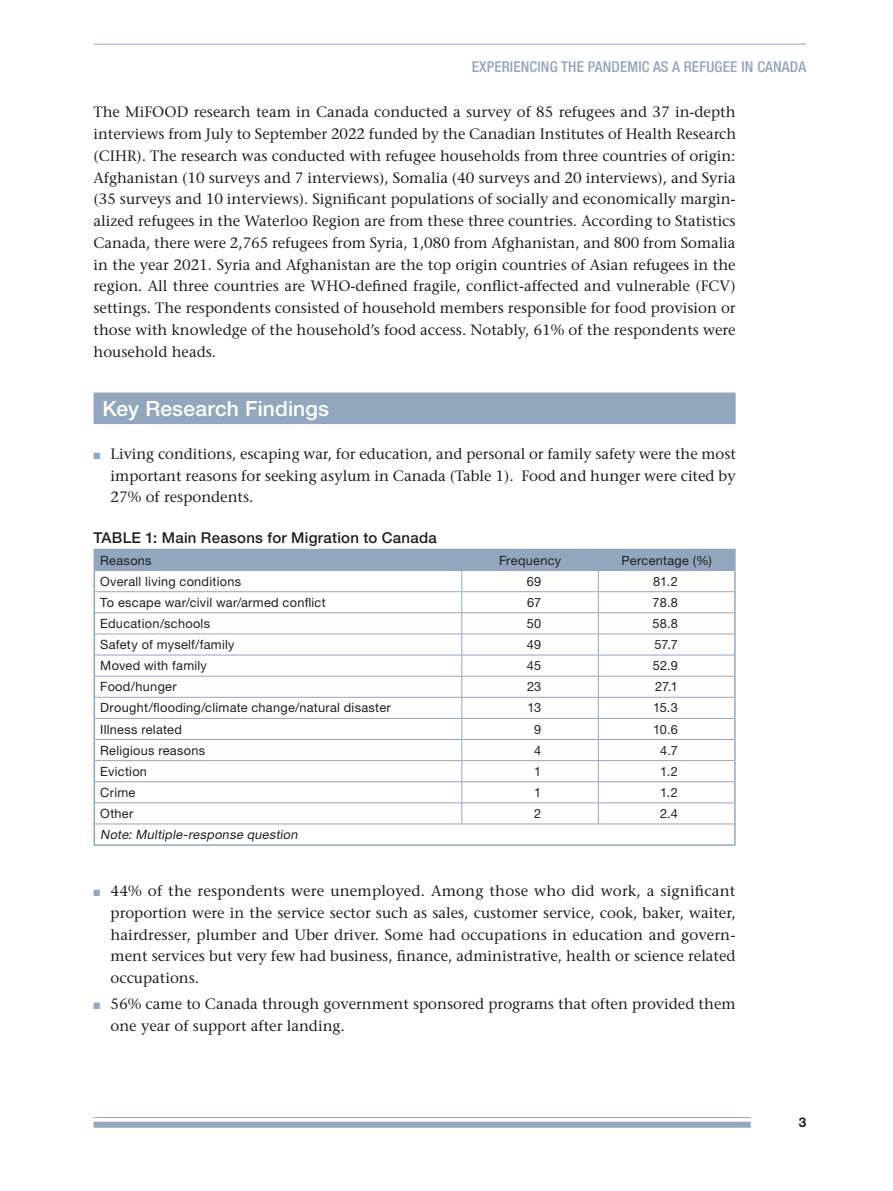
<style>
.page{position:relative;width:893px;height:1191px;background:#fff}
.page>*{position:absolute;margin:0;border:0;box-sizing:border-box;transform-origin:0 0}
.headA{font:500 21px "Helvetica Neue LT Std";letter-spacing:.01em;color:#fff}
.body{font:500 15px/21.8px "Stone Serif Std";color:#231f20;text-align:justify}
.t1{font:500 condensed 15px "Helvetica Neue LT Std";letter-spacing:.01em;color:#92a6be}
.TableHead{font:500 15px "Helvetica Neue LT Std";letter-spacing:.015em;color:#231f20}
.t2{font:700 13.5px "Helvetica Neue LT Std";color:#231f20}
.tableBody{font:12.75px "Helvetica Neue LT Std";letter-spacing:.02em;color:#231f20}
.tablebody7{font:12.75px "Helvetica Neue LT Std";color:#231f20}
.tablesource{font:italic 12.75px "Helvetica Neue LT Std";color:#231f20}
.s1{color:#92a6be}
</style>
<div class="page">
<div style="left:94px;top:1121px;width:657px;height:6px;background:#92a6be"></div>
<hr style="left:94px;top:1117px;width:657px;height:1px;background:#92a6be">
<hr style="left:94px;top:44px;width:712px;height:1px;background:#92a6be">
<div style="left:94px;top:392px;width:642px;height:32px;background:#92a6be"></div>
<hr style="left:598px;top:549px;width:138px;height:1px;background:#92a6be">
<hr style="left:734px;top:550px;width:2px;height:20px;background:#92a6be">
<hr style="left:734px;top:570px;width:2px;height:22px;background:#92a6be">
<hr style="left:734px;top:592px;width:2px;height:21px;background:#92a6be">
<hr style="left:734px;top:613px;width:2px;height:21px;background:#92a6be">
<hr style="left:734px;top:634px;width:2px;height:21px;background:#92a6be">
<hr style="left:734px;top:655px;width:2px;height:21px;background:#92a6be">
<hr style="left:734px;top:676px;width:2px;height:21px;background:#92a6be">
<hr style="left:734px;top:697px;width:2px;height:21px;background:#92a6be">
<hr style="left:734px;top:718px;width:2px;height:21px;background:#92a6be">
<hr style="left:734px;top:739px;width:2px;height:21px;background:#92a6be">
<hr style="left:734px;top:760px;width:2px;height:21px;background:#92a6be">
<hr style="left:734px;top:781px;width:2px;height:22px;background:#92a6be">
<hr style="left:734px;top:803px;width:2px;height:21px;background:#92a6be">
<hr style="left:734px;top:824px;width:2px;height:20px;background:#92a6be">
<hr style="left:94px;top:844px;width:368px;height:1px;background:#92a6be">
<hr style="left:462px;top:844px;width:136px;height:1px;background:#92a6be">
<hr style="left:598px;top:844px;width:138px;height:1px;background:#92a6be">
<svg style="left:94px;top:549px;width:641px;height:295px"></svg>
<hr style="left:95px;top:823px;width:367px;height:1px;background:#92a6be">
<hr style="left:462px;top:823px;width:136px;height:1px;background:#92a6be">
<hr style="left:598px;top:823px;width:136px;height:1px;background:#92a6be">
<p class="t1" style="left:472px;top:58px;width:336px">EXPERIENCING THE PANDEMIC AS A REFUGEE IN CANADA</p>
<p class="body" style="left:94px;top:101px;width:644px">The MiFOOD research team in Canada conducted a survey of 85 refugees and 37 in-depth interviews from July to September 2022 funded by the Canadian Institutes of Health Research (CIHR). The research was conducted with refugee households from three countries of origin:<br>Afghanistan (10 surveys and 7 interviews), Somalia (40 surveys and 20 interviews), and Syria (35 surveys and 10 interviews). Significant populations of socially and economically margin&shy;alized refugees in the Waterloo Region are from these three countries. According to Statistics Canada, there were 2,765 refugees from Syria, 1,080 from Afghanistan, and 800 from Somalia in the year 2021. Syria and Afghanistan are the top origin countries of Asian refugees in the region. All three countries are WHO-defined fragile, conflict-affected and vulnerable (FCV) settings. The respondents consisted of household members responsible for food provision or those with knowledge of the household’s food access. Notably, 61% of the respondents were household heads.</p>
<p class="headA" style="left:103px;top:396px;width:228px">Key Research Findings</p>
<p class="body" style="left:111px;top:443px;width:627px;text-indent:-17px"><span class="s1">■</span> Living conditions, escaping war, for education, and personal or family safety were the most important reasons for seeking asylum in Canada (Table 1). Food and hunger were cited by 27% of respondents.</p>
<p class="TableHead" style="left:94px;top:528px;width:345px">TABLE 1: Main Reasons for Migration to Canada</p>
<p class="tableBody" style="left:100px;top:552px;width:53px">Reasons</p>
<p class="tableBody" style="left:499px;top:552px;width:64px">Frequency</p>
<p class="tableBody" style="left:621px;top:552px;width:92px">Percentage (%)</p>
<p class="tableBody" style="left:100px;top:573px;width:142px">Overall living conditions</p>
<p class="tablebody7" style="left:527px;top:573px;width:16px">69</p>
<p class="tablebody7" style="left:653px;top:573px;width:26px">81.2</p>
<p class="tableBody" style="left:100px;top:594px;width:227px">To escape war/civil war/armed conflict</p>
<p class="tablebody7" style="left:527px;top:594px;width:16px">67</p>
<p class="tablebody7" style="left:653px;top:594px;width:27px">78.8</p>
<p class="tableBody" style="left:100px;top:616px;width:111px">Education/schools</p>
<p class="tablebody7" style="left:527px;top:616px;width:16px">50</p>
<p class="tablebody7" style="left:652px;top:616px;width:27px">58.8</p>
<p class="tableBody" style="left:100px;top:637px;width:136px">Safety of myself/family</p>
<p class="tablebody7" style="left:527px;top:637px;width:16px">49</p>
<p class="tablebody7" style="left:654px;top:637px;width:25px">57.7</p>
<p class="tableBody" style="left:100px;top:658px;width:108px">Moved with family</p>
<p class="tablebody7" style="left:527px;top:658px;width:16px">45</p>
<p class="tablebody7" style="left:653px;top:658px;width:27px">52.9</p>
<p class="tableBody" style="left:100px;top:679px;width:78px">Food/hunger</p>
<p class="tablebody7" style="left:527px;top:679px;width:16px">23</p>
<p class="tablebody7" style="left:655px;top:679px;width:24px">27.1</p>
<p class="tableBody" style="left:100px;top:700px;width:292px">Drought/flooding/climate change/natural disaster</p>
<p class="tablebody7" style="left:528px;top:700px;width:15px">13</p>
<p class="tablebody7" style="left:653px;top:700px;width:26px">15.3</p>
<p class="tableBody" style="left:100px;top:721px;width:83px">Illness related</p>
<p class="tablebody7" style="left:534px;top:721px;width:9px">9</p>
<p class="tablebody7" style="left:653px;top:721px;width:26px">10.6</p>
<p class="tableBody" style="left:100px;top:742px;width:106px">Religious reasons</p>
<p class="tablebody7" style="left:534px;top:742px;width:9px">4</p>
<p class="tablebody7" style="left:660px;top:742px;width:19px">4.7</p>
<p class="tableBody" style="left:100px;top:763px;width:48px">Eviction</p>
<p class="tablebody7" style="left:534px;top:763px;width:9px">1</p>
<p class="tablebody7" style="left:660px;top:763px;width:19px">1.2</p>
<p class="tableBody" style="left:100px;top:784px;width:37px">Crime</p>
<p class="tablebody7" style="left:534px;top:784px;width:9px">1</p>
<p class="tablebody7" style="left:660px;top:784px;width:19px">1.2</p>
<p class="tableBody" style="left:100px;top:806px;width:35px">Other</p>
<p class="tablebody7" style="left:534px;top:806px;width:9px">2</p>
<p class="tablebody7" style="left:660px;top:806px;width:19px">2.4</p>
<p class="tablesource" style="left:100px;top:827px;width:201px">Note: Multiple-response question</p>
<p class="body" style="left:111px;top:880px;width:627px;text-indent:-17px"><span class="s1">■</span> 44% of the respondents were unemployed. Among those who did work, a significant proportion were in the service sector such as sales, customer service, cook, baker, waiter, hairdresser, plumber and Uber driver. Some had occupations in education and govern&shy;ment services but very few had business, finance, administrative, health or science related occupations.</p>
<p class="body" style="left:111px;top:993px;width:627px;text-indent:-17px"><span class="s1">■</span> 56% came to Canada through government sponsored programs that often provided them one year of support after landing.</p>
<p class="t2" style="left:799px;top:1114px;width:9px">3</p>
</div>
